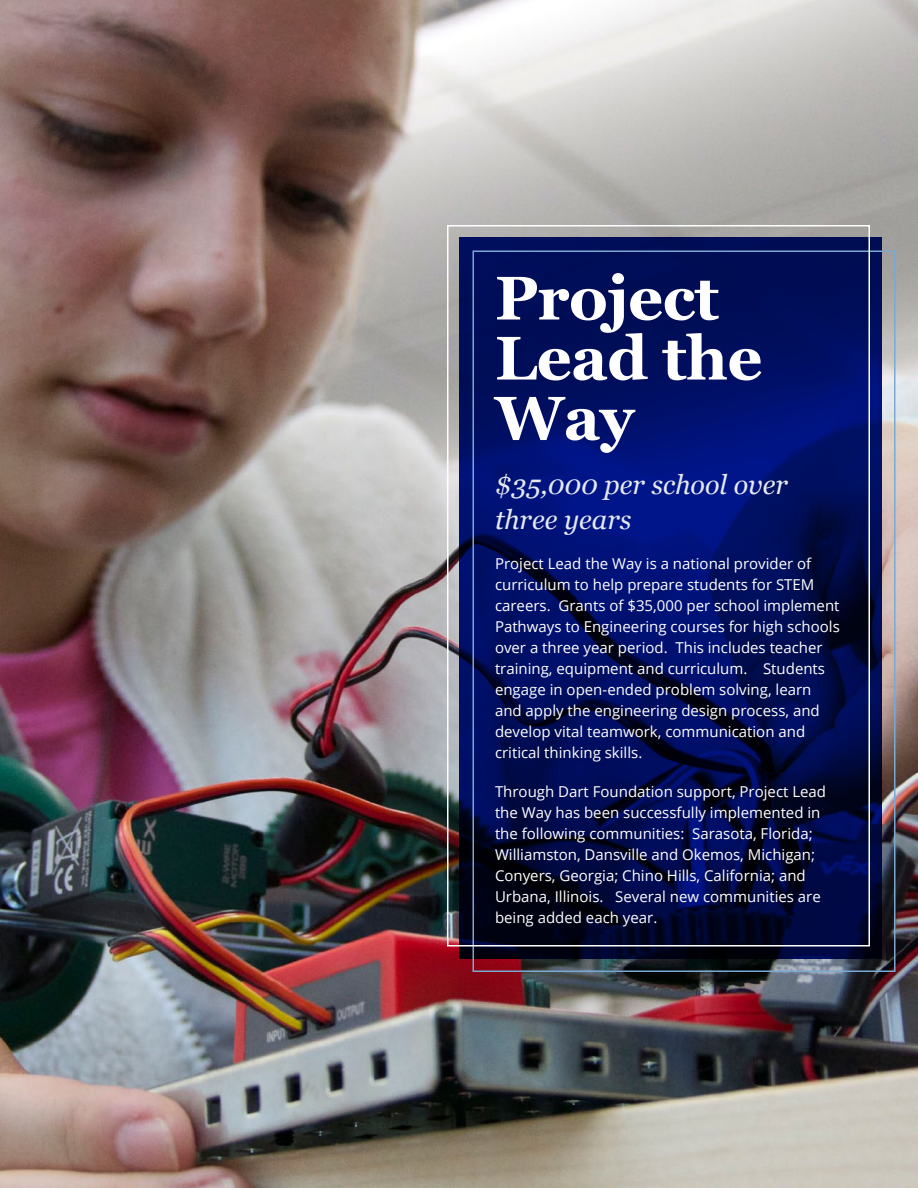
<style>
.page{position:relative;width:918px;height:1188px;background:#fff}
.page>*{position:absolute;margin:0;border:0;box-sizing:border-box;transform-origin:0 0}
.t1{font:700 61.5px/60px "Georgia";letter-spacing:-.01em;color:#fff}
.t2{font:italic 27px/36px "Georgia";color:#e4e9f1}
.t3{font:15px/21px "Open Sans";color:#fff}
</style>
<div class="page">
<img style="left:0;top:0;width:918px;height:1188px">
<svg style="left:459px;top:237px;width:423px;height:722px;background:#000c55"></svg>
<div style="left:472px;top:250px;width:424px;height:722px;border:2px solid #7aa9d1"></div>
<div style="left:447px;top:225px;width:423px;height:722px;border:2px solid #fff"></div>
<h1 class="t1" style="left:495px;top:268px;width:269px">Project<br>Lead the<br>Way</h1>
<h2 class="t2" style="left:495px;top:466px;width:294px">$35,000 per school over three years</h2>
<p class="t3" style="left:495px;top:552px;width:346px">Project Lead the Way is a national provider of curriculum to help prepare students for STEM careers. Grants of $35,000 per school implement Pathways to Engineering courses for high schools over a three year period. This includes teacher training, equipment and curriculum. Students engage in open-ended problem solving, learn and apply the engineering design process, and develop vital teamwork, communication and critical thinking skills.</p>
<p class="t3" style="left:495px;top:780px;width:333px">Through Dart Foundation support, Project Lead the Way has been successfully implemented in the following communities: Sarasota, Florida; Williamston, Dansville and Okemos, Michigan; Conyers, Georgia; Chino Hills, California; and Urbana, Illinois. Several new communities are being added each year.</p>
</div>
